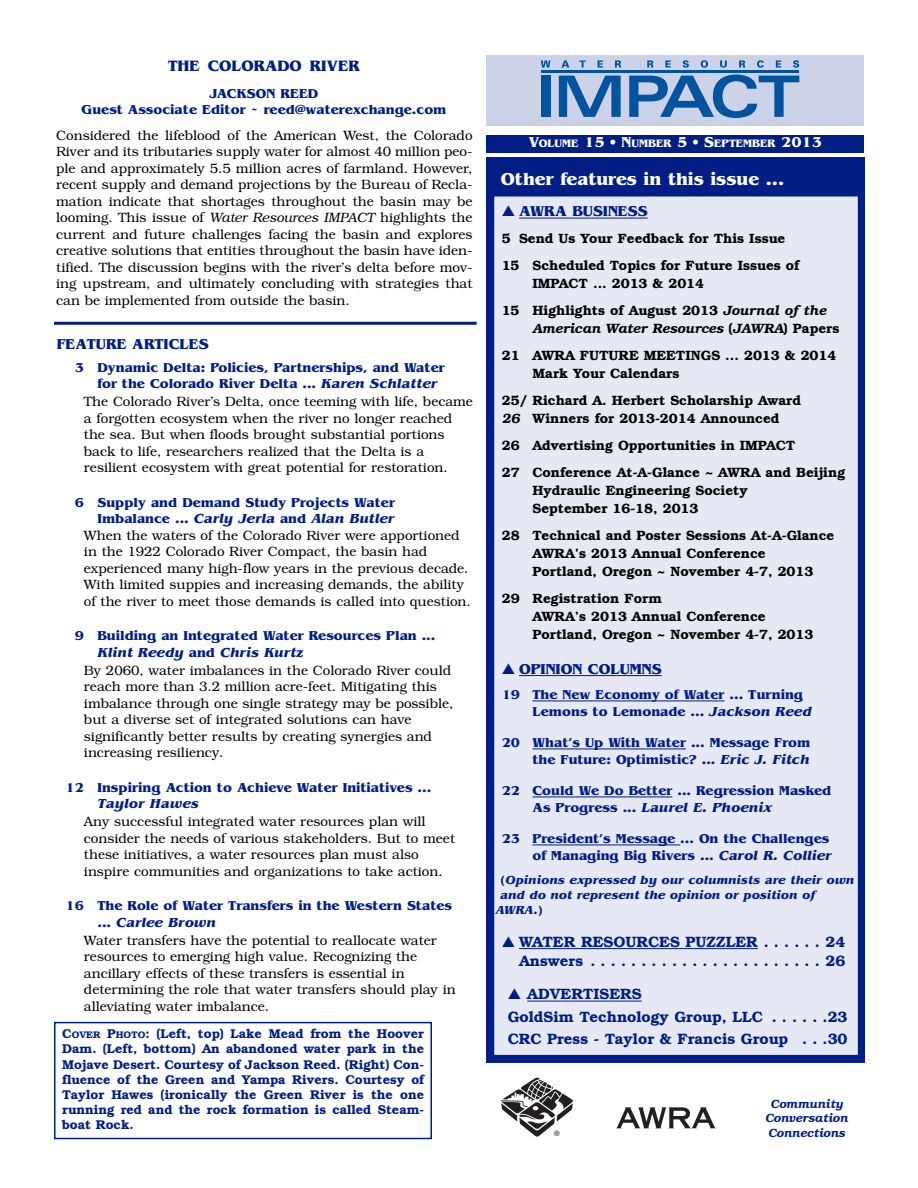
<style>
.page{position:relative;width:918px;height:1188px;background:#fff}
.page>*{position:absolute;margin:0;border:0;box-sizing:border-box;transform-origin:0 0}
.t1{font:700 18px "Benguiat";color:#fff}
.t2{font:700 15.75px "Benguiat";color:#001e86}
.t3{font:600 15px/22.5px "Bookman";color:#001e86;text-align:right}
.t4{font:700 15px "Benguiat";color:#001e86}
.t5{font:300 13.5px/16.5px "Bookman";color:#000}
.t6{font:700 13.5px/16.5px "Benguiat";color:#001e86}
.t7{font:600 13.5px/27px "Bookman";color:#000}
.t8{font:italic 700 13.5px "Benguiat";color:#001e86}
.t9{font:600 12.75px/15px "Bookman";color:#001e86;text-align:justify}
.t10{font:italic 700 12px "Benguiat";color:#001e86}
.t11{font:italic 600 12px/14.4px "Bookman";color:#001e86;text-align:center}
.t12{font:700 11.25px "Benguiat";color:#fff}
.t13{font:7.5px "Helvetica";color:#000}
.s1{font-style:italic}
.s2{font-size:9.6px}
.s3{font-size:15px}
.s4{font-style:normal}
</style>
<div class="page">
<hr style="left:54px;top:322px;width:423px;height:3px;background:#001e86">
<div style="left:486px;top:157px;width:379px;height:906px;background:#001e86"></div>
<div style="left:494px;top:196px;width:364px;height:859px;background:#e6e9f3"></div>
<div style="left:493px;top:195px;width:366px;height:861px;border:2px solid #001e86"></div>
<hr style="left:519px;top:218px;width:129px;height:1px;background:#001e86">
<hr style="left:519px;top:675px;width:143px;height:1px;background:#001e86">
<hr style="left:532px;top:701px;width:192px;height:1px;background:#001e86">
<hr style="left:532px;top:749px;width:154px;height:1px;background:#001e86">
<hr style="left:532px;top:797px;width:140px;height:1px;background:#001e86">
<hr style="left:532px;top:845px;width:148px;height:1px;background:#001e86">
<hr style="left:519px;top:948px;width:239px;height:1px;background:#001e86">
<hr style="left:527px;top:1001px;width:115px;height:1px;background:#001e86">
<svg style="left:501px;top:1078px;width:72px;height:59px"></svg>
<svg style="left:616px;top:1107px;width:103px;height:26px"></svg>
<div style="left:553px;top:1129px;width:13px;height:14px;background:#fff"></div>
<div style="left:486px;top:135px;width:378px;height:17px;background:#001e86"></div>
<div style="left:54px;top:1022px;width:378px;height:117px;border:2px solid #001e86"></div>
<div style="left:486px;top:55px;width:378px;height:71px;background:#ccd2e7"></div>
<div style="left:542px;top:76px;width:9px;height:41px;background:#0153a0"></div>
<svg style="left:559px;top:76px;width:62px;height:41px"></svg>
<svg style="left:629px;top:75px;width:170px;height:43px"></svg>
<hr style="left:542px;top:70px;width:257px;height:2px;background:#0153a0">
<svg style="left:541px;top:60px;width:9px;height:8px"></svg>
<svg style="left:561px;top:60px;width:8px;height:8px"></svg>
<svg style="left:579px;top:60px;width:7px;height:8px"></svg>
<svg style="left:598px;top:60px;width:5px;height:8px"></svg>
<svg style="left:615px;top:60px;width:6px;height:8px"></svg>
<svg style="left:647px;top:60px;width:6px;height:8px"></svg>
<svg style="left:665px;top:60px;width:6px;height:8px"></svg>
<svg style="left:683px;top:60px;width:6px;height:8px"></svg>
<svg style="left:701px;top:60px;width:7px;height:8px"></svg>
<svg style="left:720px;top:60px;width:7px;height:8px"></svg>
<svg style="left:739px;top:60px;width:6px;height:8px"></svg>
<svg style="left:757px;top:60px;width:7px;height:8px"></svg>
<svg style="left:776px;top:60px;width:5px;height:8px"></svg>
<svg style="left:793px;top:60px;width:6px;height:8px"></svg>
<p class="t2" style="left:168px;top:60px;width:193px">THE COLORADO RIVER</p>
<p class="t6" style="left:82px;top:86px;width:366px;text-align:center">JACKSON REED<br>Guest Associate Editor ~ reed@waterexchange.com</p>
<p class="t5" style="left:56px;top:127px;width:418px;text-align:justify">Considered the lifeblood of the American West, the Colorado River and its tributaries supply water for almost 40 million peo&shy;ple and approximately 5.5 million acres of farmland. However, recent supply and demand projections by the Bureau of Recla&shy;mation indicate that shortages throughout the basin may be looming. This issue of <span class="s1">Water Resources IMPACT</span> highlights the current and future challenges facing the basin and explores creative solutions that entities throughout the basin have iden&shy;tified. The discussion begins with the river’s delta before mov&shy;ing upstream, and ultimately concluding with strategies that can be implemented from outside the basin.</p>
<p class="t4" style="left:57px;top:339px;width:153px">FEATURE ARTICLES</p>
<p class="t6" style="left:97px;top:360px;width:349px;text-indent:-23px">3 Dynamic Delta: Policies, Partnerships, and Water for the Colorado River Delta ... <span class="s1">Karen Schlatter</span></p>
<p class="t5" style="left:84px;top:394px;width:390px">The Colorado River’s Delta, once teeming with life, became a forgotten ecosystem when the river no longer reached the sea. But when floods brought substantial portions back to life, researchers realized that the Delta is a resilient ecosystem with great potential for restoration.</p>
<p class="t6" style="left:75px;top:495px;width:322px;text-align:right">6 Supply and Demand Study Projects Water<br>Imbalance ... <span class="s1">Carly Jerla</span> and <span class="s1">Alan Butler</span></p>
<p class="t5" style="left:84px;top:527px;width:388px">When the waters of the Colorado River were apportioned in the 1922 Colorado River Compact, the basin had experienced many high-flow years in the previous decade.<br>With limited suppies and increasing demands, the ability of the river to meet those demands is called into question.</p>
<p class="t6" style="left:97px;top:629px;width:340px;text-indent:-23px">9 Building an Integrated Water Resources Plan ...<br><span class="s1">Klint Reedy</span> and <span class="s1">Chris Kurtz</span></p>
<p class="t5" style="left:84px;top:662px;width:371px">By 2060, water imbalances in the Colorado River could reach more than 3.2 million acre-feet. Mitigating this imbalance through one single strategy may be possible, but a diverse set of integrated solutions can have significantly better results by creating synergies and increasing resiliency.</p>
<p class="t6" style="left:66px;top:780px;width:367px">12 Inspiring Action to Achieve Water Initiatives ...</p>
<p class="t8" style="left:97px;top:799px;width:103px">Taylor Hawes</p>
<p class="t5" style="left:84px;top:814px;width:373px">Any successful integrated water resources plan will consider the needs of various stakeholders. But to meet these initiatives, a water resources plan must also inspire communities and organizations to take action.</p>
<p class="t6" style="left:97px;top:899px;width:356px;text-indent:-32px">16 The Role of Water Transfers in the Western States ... <span class="s1">Carlee Brown</span></p>
<p class="t5" style="left:84px;top:932px;width:373px">Water transfers have the potential to reallocate water resources to emerging high value. Recognizing the ancillary effects of these transfers is essential in determining the role that water transfers should play in alleviating water imbalance.</p>
<p class="t9" style="left:62px;top:1027px;width:363px">C<span class="s2">OVER</span> P<span class="s2">HOTO</span>: (Left, top) Lake Mead from the Hoover Dam. (Left, bottom) An abandoned water park in the Mojave Desert. Courtesy of Jackson Reed. (Right) Con&shy;fluence of the Green and Yampa Rivers. Courtesy of Taylor Hawes (ironically the Green River is the one running red and the rock formation is called Steam&shy;boat Rock.</p>
<p class="t12" style="left:528px;top:139px;width:295px"><span class="s3">V</span>OLUME <span class="s3">15 • N</span>UMBER <span class="s3">5 • S</span>EPTEMBER <span class="s3">2013</span></p>
<h1 class="t1" style="left:501px;top:172px;width:285px">Other features in this issue ...</h1>
<p class="t4" style="left:502px;top:206px;width:147px">▲ AWRA BUSINESS</p>
<p class="t7" style="left:502px;top:225px;width:299px">5 Send Us Your Feedback for This Issue<br>15 Scheduled Topics for Future Issues of</p>
<p class="t7" style="left:502px;top:270px;width:326px;text-indent:31px">IMPACT ... 2013 &amp; 2014<br>15 Highlights of August 2013 <span class="s1">Journal of the</span></p>
<p class="t7" style="left:502px;top:315px;width:339px;text-align:right"><span class="s1">American Water Resources</span> (<span class="s1">JAWRA</span>) Papers<br>21 AWRA FUTURE MEETINGS ... 2013 &amp; 2014</p>
<p class="t7" style="left:502px;top:360px;width:301px;text-indent:31px">Mark Your Calendars<br>25/ Richard A. Herbert Scholarship Award</p>
<p class="t7" style="left:502px;top:405px;width:345px"><span class="s1">26</span> Winners for 2013-2014 Announced<br>26 Advertising Opportunities in IMPACT<br>27 Conference At-A-Glance ~ AWRA and Beijing</p>
<p class="t7" style="left:533px;top:482px;width:217px;line-height:18px">Hydraulic Engineering Society<br>September 16-18, 2013</p>
<p class="t7" style="left:533px;top:527px;width:303px;line-height:18px;text-indent:-31px">28 Technical and Poster Sessions At-A-Glance<br>AWRA’s 2013 Annual Conference<br>Portland, Oregon ~ November 4-7, 2013</p>
<p class="t7" style="left:533px;top:590px;width:282px;line-height:18px;text-indent:-31px">29 Registration Form<br>AWRA’s 2013 Annual Conference<br>Portland, Oregon ~ November 4-7, 2013</p>
<p class="t4" style="left:502px;top:663px;width:162px">▲ OPINION COLUMNS</p>
<p class="t6" style="left:533px;top:688px;width:281px;text-indent:-31px">19 The New Economy of Water ... Turning<br>Lemons to Lemonade ... <span class="s1">Jackson Reed</span></p>
<p class="t6" style="left:502px;top:736px;width:310px;text-align:right">20 What’s Up With Water ... Message From the Future: Optimistic? ... <span class="s1">Eric J. Fitch</span></p>
<p class="t6" style="left:532px;top:784px;width:300px;text-indent:-31px">22 Could We Do Better ... Regression Masked<br>As Progress ... <span class="s1">Laurel E. Phoenix</span></p>
<p class="t6" style="left:502px;top:832px;width:332px;text-align:right">23 President’s Message ... On the Challenges of Managing Big Rivers ... <span class="s1">Carol R. Collier</span></p>
<p class="t10" style="left:500px;top:876px;width:356px"><span class="s4">(</span>Opinions expressed by our columnists are their own</p>
<p class="t10" style="left:500px;top:891px;width:317px">and do not represent the opinion or position of</p>
<p class="t10" style="left:496px;top:906px;width:49px">AWRA.<span class="s4">)</span></p>
<p class="t3" style="left:502px;top:932px;width:345px;line-height:19.5px">▲ WATER RESOURCES PUZZLER . . . . . . 24<br>Answers . . . . . . . . . . . . . . . . . . . . . . . 26</p>
<p class="t3" style="left:508px;top:983px;width:341px;text-align:left">▲ ADVERTISERS<br>GoldSim Technology Group, LLC . . . . . .23<br>CRC Press - Taylor &amp; Francis Group . . .30</p>
<p class="t11" style="left:765px;top:1096px;width:84px">Community<br>Conversation</p>
<p class="t13" style="left:554px;top:1130px;width:7px">®</p>
<p class="t11" style="left:768px;top:1125px;width:79px">Connections</p>
</div>
